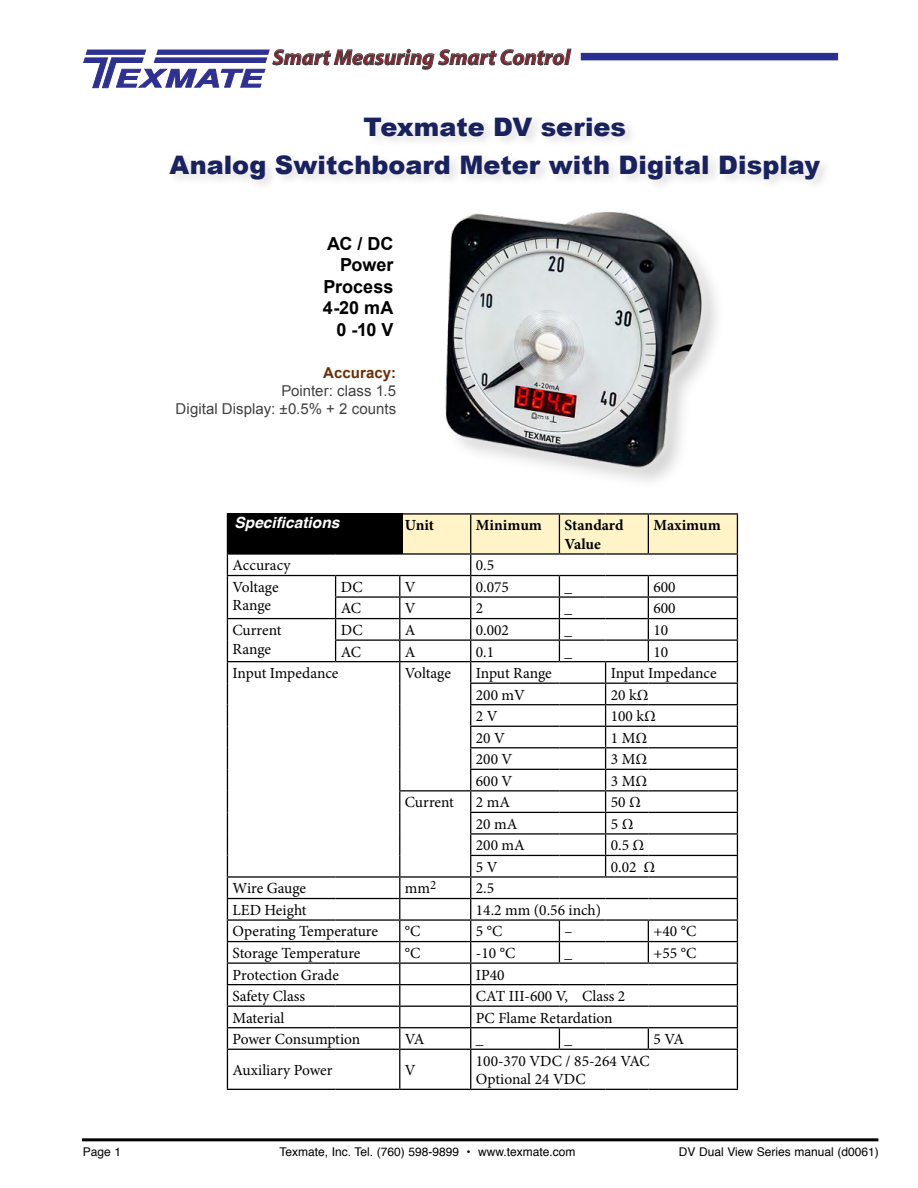
<style>
.page{position:relative;width:918px;height:1188px;background:#fff}
.page>*{position:absolute;margin:0;border:0;box-sizing:border-box;transform-origin:0 0}
.no_leads{font:900 25.5px/38.4px "Arial";color:#19215e;text-align:center}
.t1{font:italic 700 21.75px "Myriad Pro";color:#941e2d}
.Model_Type{font:700 18px "Arial";letter-spacing:-.005em;color:#000}
.t2{font:15.45px/18.6px "Minion Pro";color:#000}
.t3{font:700 15.45px/18.6px "Minion Pro";color:#000}
.title_black_bar{font:italic 700 15.45px "Helvetica";color:#fff}
.Model_Type-2{font:15px "Arial";color:#414042}
.Model_Type-3{font:700 15px "Arial";letter-spacing:.005em;color:#6a2f05}
.t4{font:12px "Helvetica";color:#000}
</style>
<div class="page">
<hr style="left:82px;top:1138px;width:796px;height:3px;background:#000">
<img style="left:445px;top:212px;width:268px;height:268px">
<hr style="left:400px;top:513px;width:71px;height:2px;background:#000">
<hr style="left:471px;top:513px;width:88px;height:2px;background:#000">
<hr style="left:559px;top:513px;width:47px;height:2px;background:#000">
<hr style="left:606px;top:513px;width:42px;height:2px;background:#000">
<hr style="left:648px;top:513px;width:90px;height:2px;background:#000">
<svg style="left:227px;top:514px;width:511px;height:535px"></svg>
<hr style="left:227px;top:1049px;width:109px;height:1px;background:#000">
<hr style="left:227px;top:1050px;width:1px;height:39px;background:#000">
<hr style="left:336px;top:1049px;width:64px;height:1px;background:#000">
<hr style="left:400px;top:1049px;width:71px;height:1px;background:#000">
<hr style="left:399px;top:1050px;width:1px;height:39px;background:#000">
<hr style="left:471px;top:1049px;width:88px;height:1px;background:#000">
<hr style="left:470px;top:1050px;width:1px;height:39px;background:#000">
<hr style="left:559px;top:1049px;width:47px;height:1px;background:#000">
<hr style="left:606px;top:1049px;width:42px;height:1px;background:#000">
<hr style="left:648px;top:1049px;width:90px;height:1px;background:#000">
<hr style="left:737px;top:1050px;width:1px;height:39px;background:#000">
<hr style="left:227px;top:1089px;width:109px;height:1px;background:#000">
<hr style="left:336px;top:1089px;width:64px;height:1px;background:#000">
<hr style="left:400px;top:1089px;width:71px;height:1px;background:#000">
<hr style="left:471px;top:1089px;width:88px;height:1px;background:#000">
<hr style="left:559px;top:1089px;width:47px;height:1px;background:#000">
<hr style="left:606px;top:1089px;width:42px;height:1px;background:#000">
<hr style="left:648px;top:1089px;width:90px;height:1px;background:#000">
<div style="left:227px;top:513px;width:176px;height:41px;background:#000"></div>
<svg style="left:83px;top:48px;width:488px;height:41px"></svg>
<div style="left:581px;top:53px;width:257px;height:7px;background:#2c2f92"></div>
<p class="t1" style="left:273px;top:43px;width:299px">Smart Measuring Smart Control</p>
<p class="no_leads" style="left:170px;top:107px;width:652px">Texmate DV series<br>Analog Switchboard Meter with Digital Display</p>
<p class="Model_Type" style="left:327px;top:231px;width:68px">AC / DC</p>
<p class="Model_Type" style="left:340px;top:253px;width:55px">Power</p>
<p class="Model_Type" style="left:324px;top:275px;width:71px">Process</p>
<p class="Model_Type" style="left:323px;top:296px;width:72px">4-20 mA</p>
<p class="Model_Type" style="left:337px;top:318px;width:58px">0 -10 V</p>
<p class="Model_Type-3" style="left:323px;top:363px;width:74px">Accuracy:</p>
<p class="Model_Type-2" style="left:281px;top:381px;width:116px">Pointer: class 1.5</p>
<p class="Model_Type-2" style="left:176px;top:399px;width:222px">Digital Display: ±0.5% + 2 counts</p>
<p class="title_black_bar" style="left:235px;top:510px;width:106px">Specifications</p>
<p class="t3" style="left:405px;top:516px;width:31px">Unit</p>
<p class="t3" style="left:476px;top:516px;width:68px">Minimum</p>
<p class="t3" style="left:565px;top:516px;width:60px">Standard<br>Value</p>
<p class="t3" style="left:653px;top:516px;width:69px">Maximum</p>
<p class="t2" style="left:233px;top:556px;width:60px">Accuracy</p>
<p class="t2" style="left:476px;top:556px;width:20px">0.5</p>
<p class="t2" style="left:233px;top:578px;width:48px">Voltage<br>Range</p>
<p class="t2" style="left:341px;top:578px;width:23px">DC</p>
<p class="t2" style="left:405px;top:578px;width:12px">V</p>
<p class="t2" style="left:476px;top:578px;width:35px">0.075</p>
<p class="t2" style="left:341px;top:599px;width:22px">AC</p>
<p class="t2" style="left:405px;top:599px;width:12px">V</p>
<p class="t2" style="left:476px;top:599px;width:9px">2</p>
<p class="t2" style="left:565px;top:578px;width:9px">_</p>
<p class="t2" style="left:565px;top:599px;width:9px">_</p>
<p class="t2" style="left:653px;top:578px;width:24px">600</p>
<p class="t2" style="left:653px;top:599px;width:24px">600</p>
<p class="t2" style="left:233px;top:621px;width:51px">Current<br>Range</p>
<p class="t2" style="left:341px;top:621px;width:23px">DC</p>
<p class="t2" style="left:405px;top:621px;width:12px">A</p>
<p class="t2" style="left:476px;top:621px;width:35px">0.002</p>
<p class="t2" style="left:341px;top:642px;width:22px">AC</p>
<p class="t2" style="left:405px;top:642px;width:12px">A</p>
<p class="t2" style="left:476px;top:642px;width:20px">0.1</p>
<p class="t2" style="left:565px;top:621px;width:9px">_</p>
<p class="t2" style="left:565px;top:642px;width:9px">_</p>
<p class="t2" style="left:653px;top:621px;width:16px">10</p>
<p class="t2" style="left:653px;top:642px;width:16px">10</p>
<p class="t2" style="left:233px;top:664px;width:107px">Input Impedance</p>
<p class="t2" style="left:405px;top:664px;width:48px">Voltage</p>
<p class="t2" style="left:476px;top:664px;width:77px">Input Range</p>
<p class="t2" style="left:611px;top:664px;width:107px">Input Impedance</p>
<p class="t2" style="left:476px;top:685px;width:51px">200 mV</p>
<p class="t2" style="left:611px;top:685px;width:39px">20 kΩ</p>
<p class="t2" style="left:476px;top:707px;width:23px">2 V</p>
<p class="t2" style="left:611px;top:707px;width:47px">100 kΩ</p>
<p class="t2" style="left:476px;top:728px;width:31px">20 V</p>
<p class="t2" style="left:611px;top:728px;width:38px">1 MΩ</p>
<p class="t2" style="left:476px;top:750px;width:38px">200 V</p>
<p class="t2" style="left:611px;top:750px;width:38px">3 MΩ</p>
<p class="t2" style="left:476px;top:772px;width:38px">600 V</p>
<p class="t2" style="left:611px;top:772px;width:38px">3 MΩ</p>
<p class="t2" style="left:405px;top:793px;width:51px">Current</p>
<p class="t2" style="left:476px;top:793px;width:36px">2 mA</p>
<p class="t2" style="left:611px;top:793px;width:32px">50 Ω</p>
<p class="t2" style="left:476px;top:815px;width:43px">20 mA</p>
<p class="t2" style="left:611px;top:815px;width:24px">5 Ω</p>
<p class="t2" style="left:476px;top:836px;width:51px">200 mA</p>
<p class="t2" style="left:611px;top:836px;width:35px">0.5 Ω</p>
<p class="t2" style="left:476px;top:858px;width:23px">5 V</p>
<p class="t2" style="left:611px;top:858px;width:46px">0.02 Ω</p>
<p class="t2" style="left:233px;top:879px;width:75px">Wire Gauge</p>
<p class="t2" style="left:405px;top:879px;width:33px">mm<sup>2</sup></p>
<p class="t2" style="left:476px;top:879px;width:20px">2.5</p>
<p class="t2" style="left:233px;top:901px;width:76px">LED Height</p>
<p class="t2" style="left:476px;top:901px;width:127px">14.2 mm (0.56 inch)</p>
<p class="t2" style="left:233px;top:922px;width:147px">Operating Temperature</p>
<p class="t2" style="left:405px;top:922px;width:17px">°C</p>
<p class="t2" style="left:476px;top:922px;width:28px">5 °C</p>
<p class="t2" style="left:565px;top:922px;width:10px">–</p>
<p class="t2" style="left:653px;top:922px;width:44px">+40 °C</p>
<p class="t2" style="left:233px;top:944px;width:129px">Storage Temperature</p>
<p class="t2" style="left:405px;top:944px;width:17px">°C</p>
<p class="t2" style="left:476px;top:944px;width:41px">-10 °C</p>
<p class="t2" style="left:565px;top:944px;width:9px">_</p>
<p class="t2" style="left:653px;top:944px;width:44px">+55 °C</p>
<p class="t2" style="left:233px;top:965px;width:108px">Protection Grade</p>
<p class="t2" style="left:476px;top:965px;width:30px">IP40</p>
<p class="t2" style="left:233px;top:987px;width:74px">Safety Class</p>
<p class="t2" style="left:476px;top:987px;width:151px">CAT III-600 V, Class 2</p>
<p class="t2" style="left:233px;top:1008px;width:53px">Material</p>
<p class="t2" style="left:476px;top:1008px;width:138px">PC Flame Retardation</p>
<p class="t2" style="left:233px;top:1030px;width:129px">Power Consumption</p>
<p class="t2" style="left:405px;top:1030px;width:21px">VA</p>
<p class="t2" style="left:476px;top:1030px;width:9px">_</p>
<p class="t2" style="left:565px;top:1030px;width:9px">_</p>
<p class="t2" style="left:653px;top:1030px;width:32px">5 VA</p>
<p class="t2" style="left:233px;top:1061px;width:101px">Auxiliary Power</p>
<p class="t2" style="left:405px;top:1061px;width:12px">V</p>
<p class="t2" style="left:476px;top:1051px;width:175px">100-370 VDC / 85-264 VAC<br>Optional 24 VDC</p>
<p class="t4" style="left:83px;top:1142px;width:40px">Page 1</p>
<p class="t4" style="left:279px;top:1142px;width:298px">Texmate, Inc. Tel. (760) 598-9899 • www.texmate.com</p>
<p class="t4" style="left:679px;top:1143px;width:202px">DV Dual View Series manual (d0061)</p>
</div>
